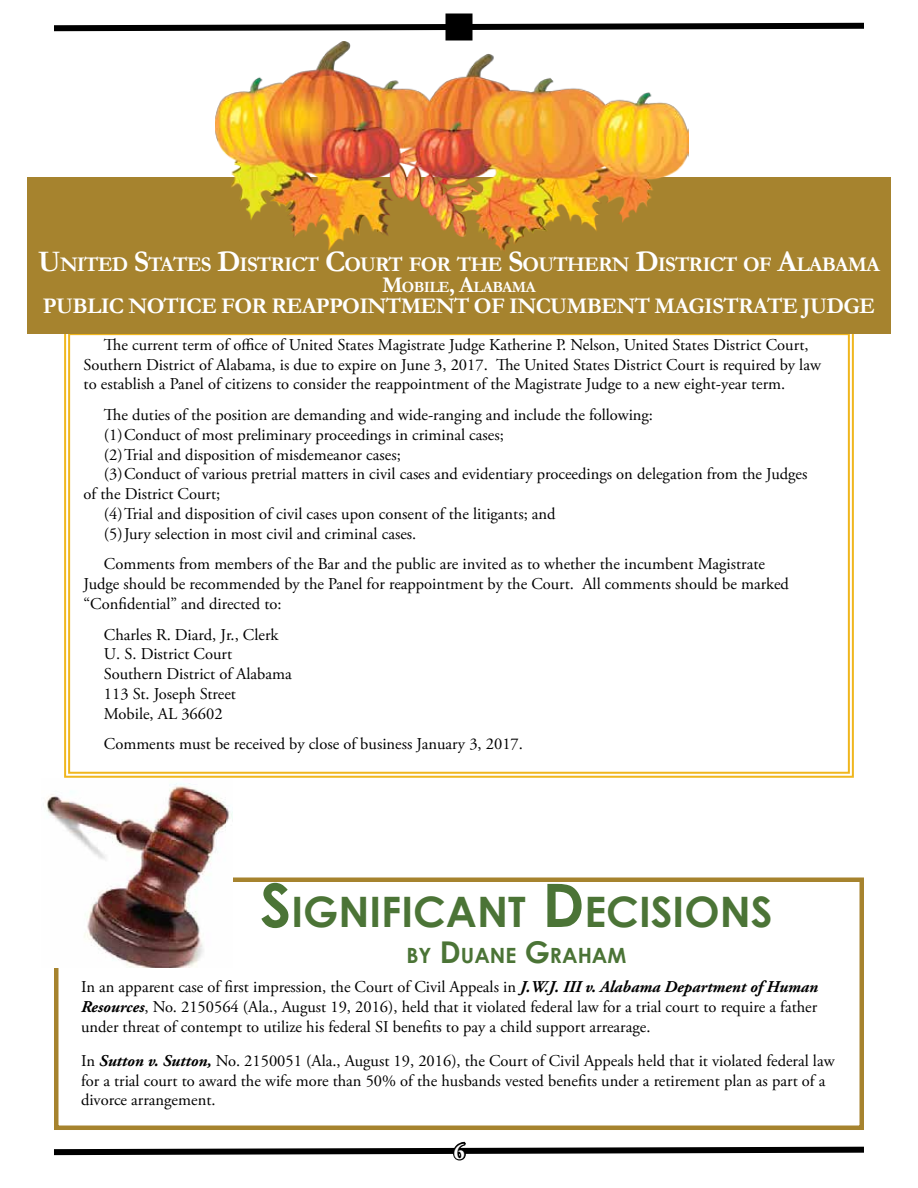
<style>
.page{position:relative;width:918px;height:1188px;background:#fff}
.page>*{position:absolute;margin:0;border:0;box-sizing:border-box;transform-origin:0 0}
.t1{font:700 42px "Century Gothic";color:#4b7436}
.t2{font:700 22.5px "Garamond";letter-spacing:-.03em;color:#fff}
.t3{font:700 22.05px "Adobe Garamond Pro";color:#fff;scale:.95 1}
.t4{font:700 21px "Garamond";letter-spacing:-.045em;color:#fff}
.t5{font:700 21px "Century Gothic";color:#4b7436}
.t6{font:16.5px/19.8px "Adobe Garamond Pro";color:#000}
.t7{font:700 15.75px "Garamond";letter-spacing:-.045em;color:#fff}
.s1{font-size:30px}
.s2{font-size:22.5px}
.s3{font-size:60px}
.s4{font-weight:700;font-style:italic}
</style>
<div class="page">
<svg style="left:54px;top:20px;width:810px;height:14px"></svg>
<div style="left:449px;top:17px;width:20px;height:20px;background:#000"></div>
<div style="left:446px;top:14px;width:27px;height:26px;border:8px solid #000"></div>
<svg style="left:54px;top:1141px;width:810px;height:20px"></svg>
<div style="left:54px;top:878px;width:810px;height:252px;border:4px solid #a6832e"></div>
<img style="left:47px;top:783px;width:186px;height:185px">
<svg style="left:64px;top:334px;width:790px;height:444px"></svg>
<div style="left:27px;top:177px;width:864px;height:157px;background:#a6832e"></div>
<img style="left:216px;top:42px;width:473px;height:209px">
<p class="t4" style="left:38px;top:250px;width:843px"><span class="s1">U</span>NITED <span class="s1">S</span>TATES <span class="s1">D</span>ISTRICT <span class="s1">C</span>OURT FOR THE <span class="s1">S</span>OUTHERN <span class="s1">D</span>ISTRICT OF <span class="s1">A</span>LABAMA</p>
<p class="t7" style="left:382px;top:276px;width:155px"><span class="s2">M</span>OBILE<span class="s2">, A</span>LABAMA</p>
<h2 class="t2" style="left:43px;top:290px;width:44px">PUBLIC</h2>
<h2 class="t2" style="left:128px;top:290px;width:16px">NOTICE</h2>
<h2 class="t2" style="left:221px;top:290px;width:17px">FOR</h2>
<h2 class="t2" style="left:272px;top:290px;width:16px">REA</h2>
<h2 class="t2" style="left:316px;top:290px;width:42px">PPOINT</h2>
<h2 class="t2" style="left:401px;top:290px;width:37px">MENT</h2>
<h2 class="t2" style="left:474px;top:290px;width:130px">OF INCUMBENT</h2>
<h2 class="t2" style="left:655px;top:290px;width:64px">MAGISTRATE</h2>
<h2 class="t2" style="left:802px;top:290px;width:73px">JUDGE</h2>
<p class="t6" style="left:84px;top:335px;width:739px;text-indent:20px">The current term of office of United States Magistrate Judge Katherine P. Nelson, United States District Court,<br>Southern District of Alabama, is due to expire on June 3, 2017. The United States District Court is required by law to establish a Panel of citizens to consider the reappointment of the Magistrate Judge to a new eight-year term.</p>
<p class="t6" style="left:104px;top:405px;width:551px">The duties of the position are demanding and wide-ranging and include the following:</p>
<p class="t6" style="left:104px;top:425px;width:401px">(1)Conduct of most preliminary proceedings in criminal cases;</p>
<p class="t6" style="left:104px;top:445px;width:298px">(2)Trial and disposition of misdemeanor cases;</p>
<p class="t6" style="left:104px;top:465px;width:705px">(3)Conduct of various pretrial matters in civil cases and evidentiary proceedings on delegation from the Judges</p>
<p class="t6" style="left:84px;top:485px;width:138px">of the District Court;</p>
<p class="t6" style="left:104px;top:504px;width:453px">(4)Trial and disposition of civil cases upon consent of the litigants; and</p>
<p class="t6" style="left:104px;top:524px;width:314px">(5)Jury selection in most civil and criminal cases.</p>
<p class="t6" style="left:84px;top:555px;width:707px;text-indent:20px">Comments from members of the Bar and the public are invited as to whether the incumbent Magistrate<br>Judge should be recommended by the Panel for reappointment by the Court. All comments should be marked “Confidential” and directed to:</p>
<p class="t6" style="left:104px;top:625px;width:190px">Charles R. Diard, Jr., Clerk<br>U. S. District Court<br>Southern District of Alabama<br>113 St. Joseph Street<br>Mobile, AL 36602</p>
<p class="t6" style="left:104px;top:735px;width:421px">Comments must be received by close of business January 3, 2017.</p>
<h1 class="t1" style="left:260px;top:880px;width:511px"><span class="s3">S</span>IGNIFICANT <span class="s3">D</span>ECISIONS</h1>
<p class="t5" style="left:406px;top:939px;width:222px">BY <span class="s1">D</span>UANE <span class="s1">G</span>RAHAM</p>
<p class="t6" style="left:81px;top:977px;width:739px;text-align:justify">In an apparent case of first impression, the Court of Civil Appeals in <span class="s4">J.W.J. III v. Alabama Department of Human Resources</span>, No. 2150564 (Ala., August 19, 2016), held that it violated federal law for a trial court to require a father under threat of contempt to utilize his federal SI benefits to pay a child support arrearage.</p>
<p class="t6" style="left:81px;top:1051px;width:755px">In <span class="s4">Sutton v. Sutton,</span> No. 2150051 (Ala., August 19, 2016), the Court of Civil Appeals held that it violated federal law for a trial court to award the wife more than 50% of the husbands vested benefits under a retirement plan as part of a divorce arrangement.</p>
<h3 class="t3" style="left:454px;top:1139px;width:13px">6</h3>
</div>
